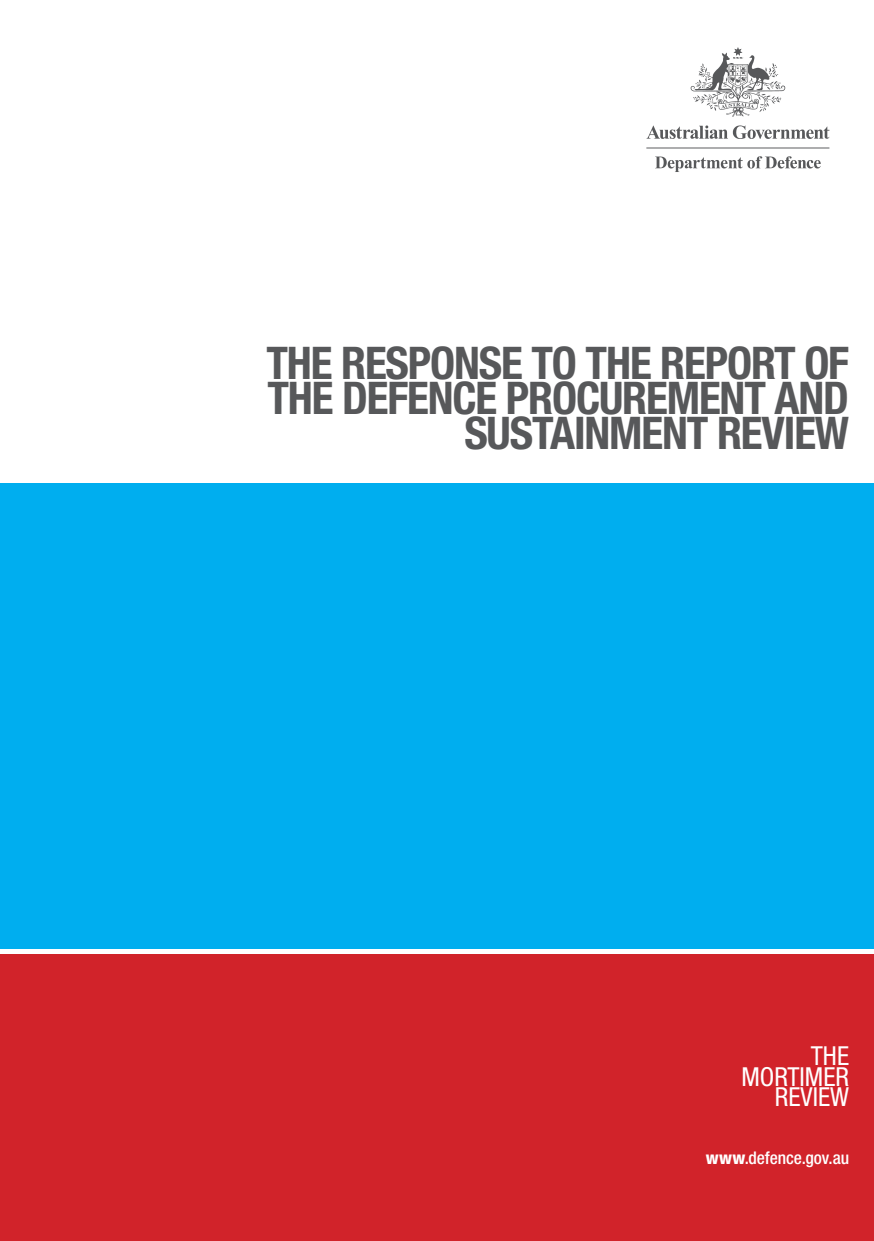
<style>
.page{position:relative;width:874px;height:1241px;background:#fff}
.page>*{position:absolute;margin:0;border:0;box-sizing:border-box;transform-origin:0 0}
.t1{font:700 condensed 44.98px/35px "Helvetica Neue LT";letter-spacing:-.025em;color:#57585a;text-align:right}
.t2{font:condensed 26.25px/20.3px "Helvetica Neue LT";color:#fff;text-align:right}
.t3{font:500 condensed 17.5px "Helvetica Neue LT";letter-spacing:-.005em;color:#fff}
.s1{font-weight:800}
</style>
<div class="page">
<img style="left:646px;top:47px;width:184px;height:125px">
<div style="left:0;top:483px;width:873px;height:466px;background:#00aeef"></div>
<div style="left:0;top:954px;width:873px;height:286px;background:#d1232a"></div>
<h1 class="t1" style="left:266px;top:345px;width:584px">THE RESPONSE TO THE REPORT OF<br>THE DEFENCE PROCUREMENT AND<br>SUSTAINMENT REVIEW</h1>
<h2 class="t2" style="left:741px;top:1045px;width:109px">THE<br>MORTIMER<br>REVIEW</h2>
<h2 class="t3" style="left:705px;top:1147px;width:145px"><span class="s1">www</span>.defence.gov.au</h2>
</div>
